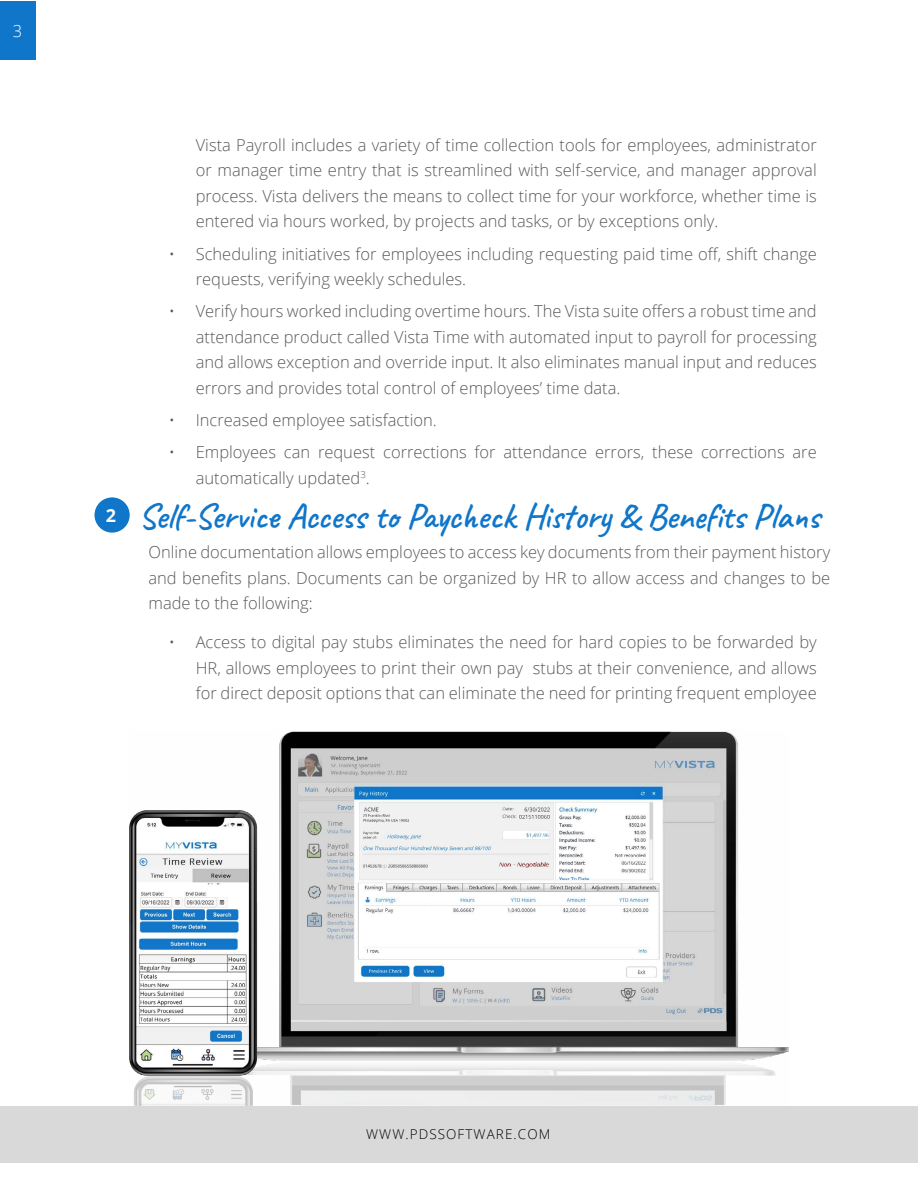
<style>
.page{position:relative;width:918px;height:1188px;background:#fff}
.page>*{position:absolute;margin:0;border:0;box-sizing:border-box;transform-origin:0 0}
.t1{font:600 36px "Caveat";letter-spacing:-.01em;color:#1076c9}
.t2{font:300 16.5px/25.5px "Open Sans";color:#595959;text-align:justify}
.t3{font:300 16.5px "Open Sans";color:#fff}
.t4{font:300 13.5px "Open Sans";letter-spacing:.08em;color:#000}
</style>
<div class="page">
<div style="left:0;top:1106px;width:917px;height:57px;background:#d9d9d9"></div>
<div style="left:0;top:1px;width:35px;height:59px;background:#1076c9"></div>
<div style="left:94px;top:497px;width:36px;height:36px;background:#1076c9;border-radius:50%"></div>
<img style="left:130px;top:731px;width:658px;height:375px">
<p class="t3" style="left:13px;top:19px;width:11px">3</p>
<p class="t2" style="left:196px;top:132px;width:623px">Vista Payroll includes a variety of time collection tools for employees, administrator or manager time entry that is streamlined with self-service, and manager approval process. Vista delivers the means to collect time for your workforce, whether time is entered via hours worked, by projects and tasks, or by exceptions only.</p>
<p class="t2" style="left:196px;top:240px;width:623px;text-indent:-27px">• Scheduling initiatives for employees including requesting paid time off, shift change requests, verifying weekly schedules.</p>
<p class="t2" style="left:196px;top:298px;width:623px;text-indent:-27px">• Verify hours worked including overtime hours. The Vista suite offers a robust time and attendance product called Vista Time with automated input to payroll for processing and allows exception and override input. It also eliminates manual input and reduces errors and provides total control of employees’ time data.</p>
<p class="t2" style="left:169px;top:407px;width:270px">• Increased employee satisfaction.</p>
<p class="t2" style="left:196px;top:439px;width:623px;text-indent:-27px">• Employees can request corrections for attendance errors, these corrections are automatically updated<sup>3</sup>.</p>
<h1 class="t1" style="left:106px;top:494px;width:716px"><sup>2</sup> Self-Service Access to Paycheck History &amp; Benefits Plans</h1>
<p class="t2" style="left:148px;top:539px;width:683px">Online documentation allows employees to access key documents from their payment history and benefits plans. Documents can be organized by HR to allow access and changes to be made to the following:</p>
<p class="t2" style="left:196px;top:629px;width:623px;text-indent:-27px">• Access to digital pay stubs eliminates the need for hard copies to be forwarded by HR, allows employees to print their own pay stubs at their convenience, and allows for direct deposit options that can eliminate the need for printing frequent employee</p>
<p class="t4" style="left:366px;top:1125px;width:186px">WWW.PDSSOFTWARE.COM</p>
</div>
